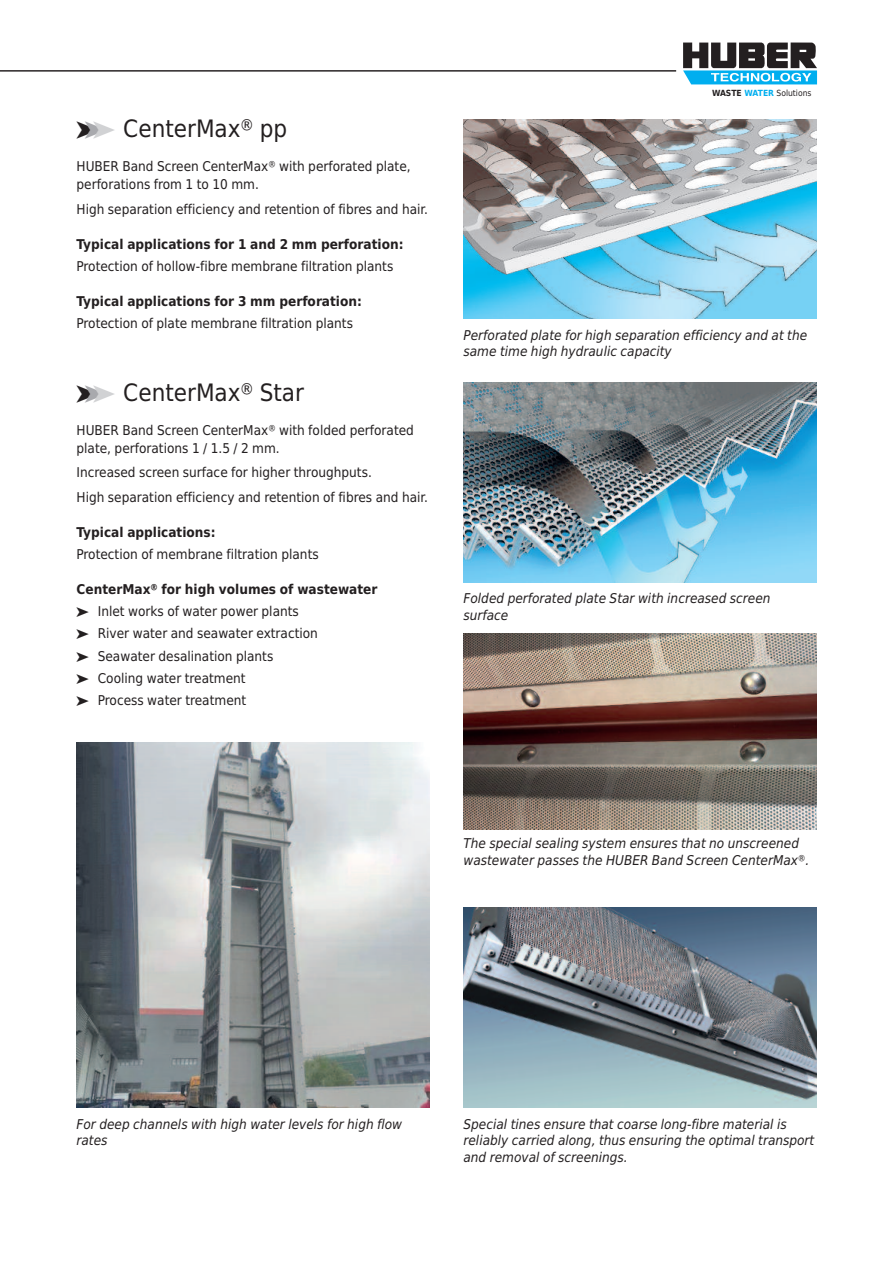
<style>
.page{position:relative;width:893px;height:1263px;background:#fff}
.page>*{position:absolute;margin:0;border:0;box-sizing:border-box;transform-origin:0 0}
.t1{font:24px "Huber Tec";color:#231f20}
.t2{font:13.5px/22.2px "Huber Tec";color:#231f20}
.t3{font:italic 13.5px/16.5px "Huber Tec";color:#231f20}
.t4{font:700 13.5px "Huber Tec";color:#231f20}
.t5{font:8.55px "Huber Tec";color:#231f20}
.s1{color:#a8a9ad}
.s2{color:#d1d2d4}
.s3{font-weight:700}
.s4{font-weight:700;color:#00aeef}
</style>
<div class="page">
<svg style="left:683px;top:43px;width:134px;height:41px"></svg>
<hr style="left:0;top:71px;width:676px;height:1px;background:#231f20">
<svg style="left:0;top:71px;width:13px;height:1px"></svg>
<img style="left:463px;top:119px;width:353px;height:200px">
<img style="left:463px;top:383px;width:353px;height:200px">
<img style="left:463px;top:908px;width:353px;height:200px">
<img style="left:463px;top:634px;width:353px;height:195px">
<img style="left:77px;top:742px;width:352px;height:366px">
<h1 class="t1" style="left:77px;top:115px;width:212px">➤<span class="s1">➤</span><span class="s2">➤</span> CenterMax® pp</h1>
<p class="t2" style="left:77px;top:158px;width:336px;line-height:18px">HUBER Band Screen CenterMax® with perforated plate, perforations from 1 to 10 mm.</p>
<p class="t2" style="left:77px;top:198px;width:353px">High separation efficiency and retention of fibres and hair.</p>
<p class="t4" style="left:77px;top:236px;width:329px">Typical applications for 1 and 2 mm perforation:</p>
<p class="t2" style="left:77px;top:255px;width:318px">Protection of hollow-fibre membrane filtration plants</p>
<p class="t4" style="left:77px;top:293px;width:287px">Typical applications for 3 mm perforation:</p>
<p class="t2" style="left:77px;top:312px;width:278px">Protection of plate membrane filtration plants</p>
<h1 class="t1" style="left:77px;top:379px;width:229px">➤<span class="s1">➤</span><span class="s2">➤</span> CenterMax® Star</h1>
<p class="t2" style="left:77px;top:421px;width:339px;line-height:18px">HUBER Band Screen CenterMax® with folded perforated plate, perforations 1 / 1.5 / 2 mm.</p>
<p class="t2" style="left:77px;top:460px;width:353px;line-height:24.5px">Increased screen surface for higher throughputs.<br>High separation efficiency and retention of fibres and hair.</p>
<p class="t4" style="left:77px;top:524px;width:141px">Typical applications:</p>
<p class="t2" style="left:77px;top:543px;width:244px">Protection of membrane filtration plants</p>
<p class="t4" style="left:77px;top:581px;width:302px">CenterMax® for high volumes of wastewater</p>
<p class="t2" style="left:77px;top:600px;width:243px">➤ Inlet works of water power plants<br>➤ River water and seawater extraction ➤ Seawater desalination plants<br>➤ Cooling water treatment<br>➤ Process water treatment</p>
<p class="t5" style="left:712px;top:86px;width:101px"><span class="s3">WASTE</span> <span class="s4">WATER</span> Solutions</p>
<p class="t3" style="left:463px;top:327px;width:345px">Perforated plate for high separation efficiency and at the same time high hydraulic capacity</p>
<p class="t3" style="left:463px;top:590px;width:309px">Folded perforated plate Star with increased screen surface</p>
<p class="t3" style="left:463px;top:835px;width:347px">The special sealing system ensures that no unscreened wastewater passes the HUBER Band Screen CenterMax®.</p>
<p class="t3" style="left:77px;top:1116px;width:327px">For deep channels with high water levels for high flow rates</p>
<p class="t3" style="left:463px;top:1116px;width:352px">Special tines ensure that coarse long-fibre material is reliably carried along, thus ensuring the optimal transport and removal of screenings.</p>
</div>
